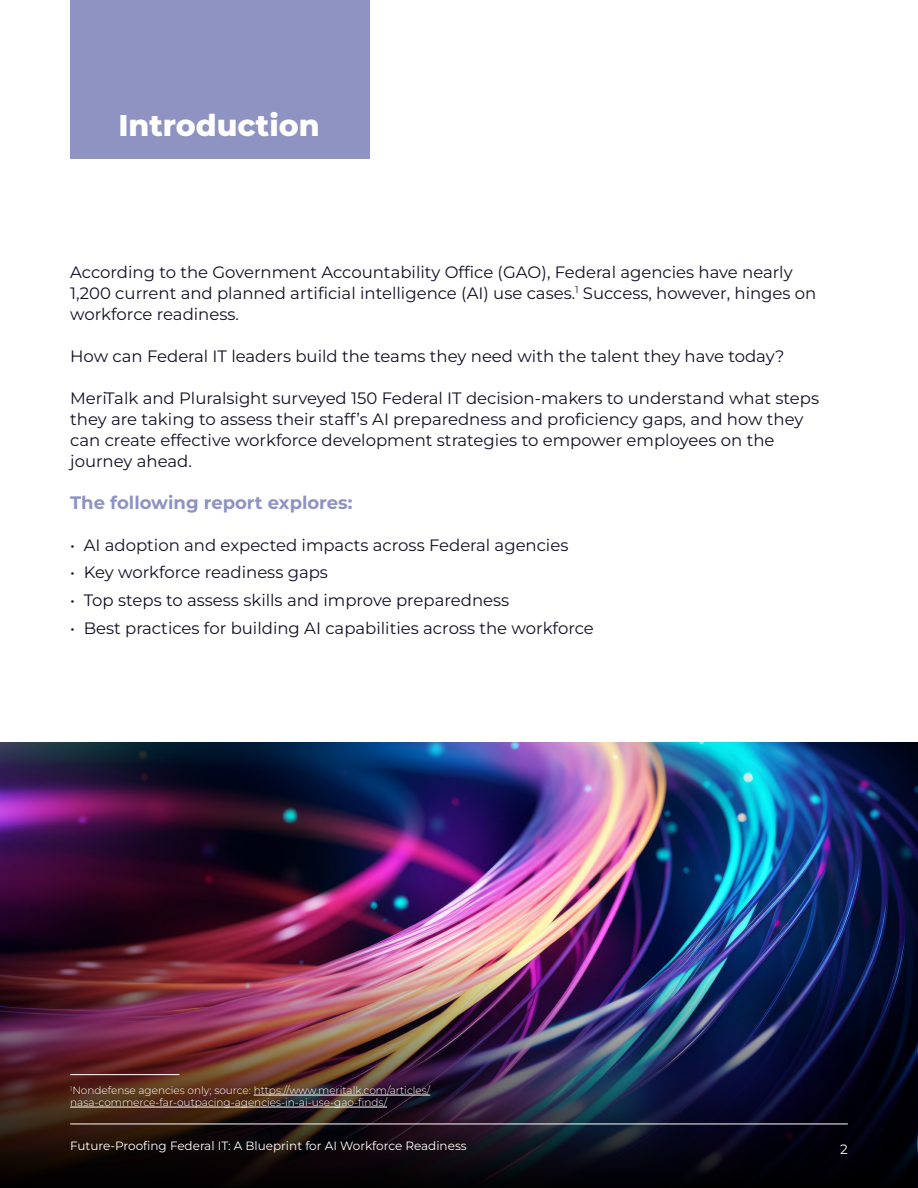
<style>
.page{position:relative;width:918px;height:1188px;background:#fff}
.page>*{position:absolute;margin:0;border:0;box-sizing:border-box;transform-origin:0 0}
.t1{font:800 30px "Montserrat";color:#fff}
.t2{font:700 18px "Montserrat";color:#8e93c2}
.t3{font:16.5px/21px "Montserrat";color:#130f25}
.t4{font:13.5px "Montserrat";color:#fff}
.t5{font:12px "Montserrat";color:#fff}
.t6{font:300 10.5px/12px "Montserrat";color:#fff}
</style>
<div class="page">
<img style="left:0;top:742px;width:918px;height:446px">
<img style="left:1px;top:951px;width:916px;height:237px">
<div style="left:70px;top:0;width:299px;height:159px;background:#8e93c2"></div>
<hr style="left:70px;top:1124px;width:778px;height:1px;background:#fff">
<hr style="left:70px;top:1074px;width:110px;height:1px;background:#fff">
<hr style="left:254px;top:1095px;width:176px;height:1px;background:#fff">
<hr style="left:70px;top:1107px;width:317px;height:1px;background:#fff">
<h1 class="t1" style="left:118px;top:103px;width:203px">Introduction</h1>
<p class="t3" style="left:70px;top:261px;width:748px">According to the Government Accountability Office (GAO), Federal agencies have nearly<br>1,200 current and planned artificial intelligence (AI) use cases.<sup>1</sup> Success, however, hinges on workforce readiness.</p>
<p class="t3" style="left:70px;top:345px;width:716px">How can Federal IT leaders build the teams they need with the talent they have today?</p>
<p class="t3" style="left:70px;top:387px;width:750px">MeriTalk and Pluralsight surveyed 150 Federal IT decision-makers to understand what steps they are taking to assess their staff’s AI preparedness and proficiency gaps, and how they can create effective workforce development strategies to empower employees on the journey ahead.</p>
<p class="t2" style="left:70px;top:489px;width:284px">The following report explores:</p>
<p class="t3" style="left:70px;top:534px;width:500px">• AI adoption and expected impacts across Federal agencies</p>
<p class="t3" style="left:70px;top:561px;width:259px">• Key workforce readiness gaps</p>
<p class="t3" style="left:70px;top:589px;width:441px">• Top steps to assess skills and improve preparedness</p>
<p class="t3" style="left:70px;top:617px;width:525px">• Best practices for building AI capabilities across the workforce</p>
<p class="t6" style="left:70px;top:1084px;width:361px"><sup>1</sup>Nondefense agencies only; source: https://www.meritalk.com/articles/ nasa-commerce-far-outpacing-agencies-in-ai-use-gao-finds/</p>
<p class="t5" style="left:70px;top:1137px;width:398px">Future-Proofing Federal IT: A Blueprint for AI Workforce Readiness</p>
<p class="t4" style="left:840px;top:1140px;width:9px">2</p>
</div>
